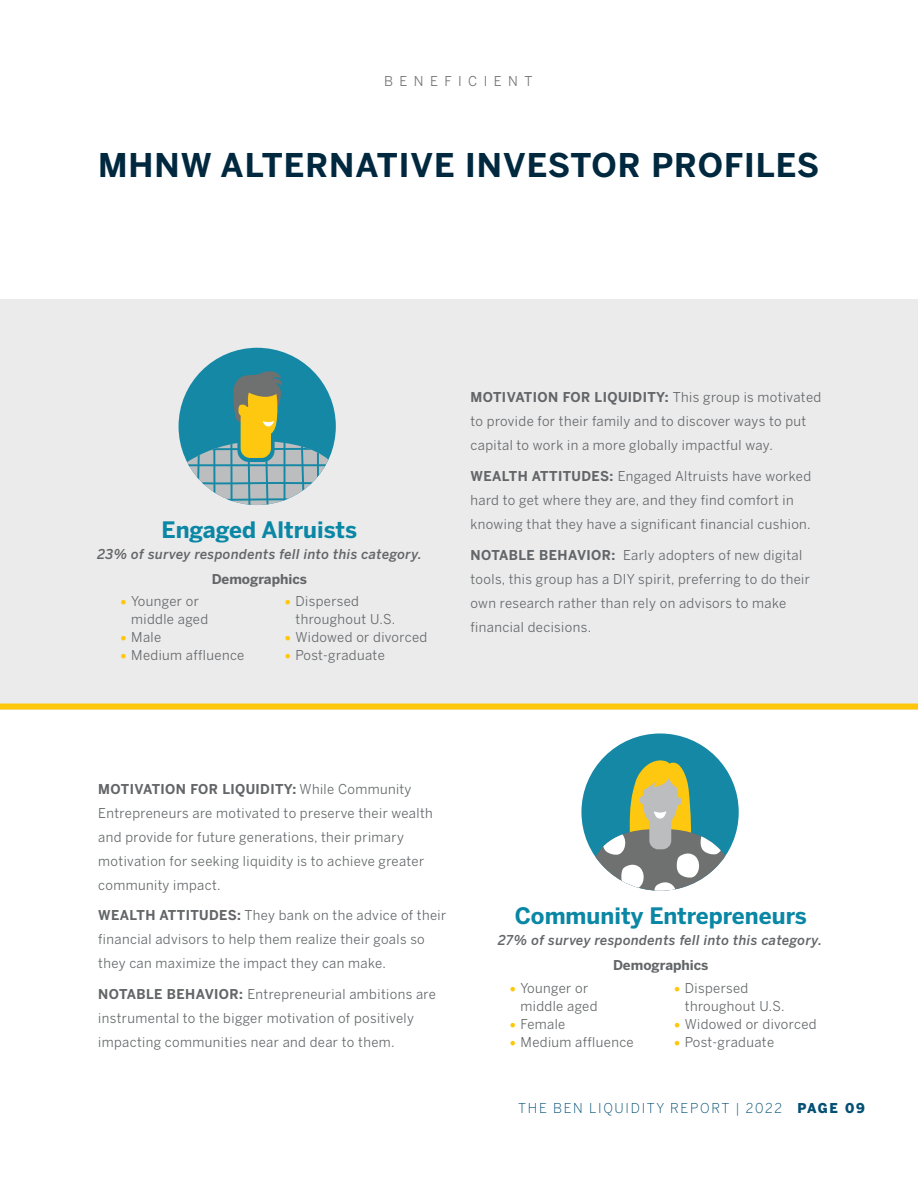
<style>
.page{position:relative;width:918px;height:1188px;background:#fff}
.page>*{position:absolute;margin:0;border:0;box-sizing:border-box;transform-origin:0 0}
.t1{font:700 32.4px "Benton Sans";letter-spacing:.03em;color:#00283f}
.BODY_COPY{font:700 22.5px "Benton Sans";color:#0a87a5}
.t2{font:13.5px/24px "Benton Sans";letter-spacing:.03em;color:#636668}
.BODY_COPY-2{font:italic 500 13.5px "Benton Sans";letter-spacing:.03em;color:#636668}
.t3{font:300 13.5px "Benton Sans";letter-spacing:.13em;color:#045074}
.BODY_COPY-3{font:700 13.5px "Benton Sans";color:#636668}
.t4{font:13.5px "Benton Sans";letter-spacing:.49em;color:#707173}
.s1{font-size:19.5px;color:#ffc709}
.s2{font-weight:700}
.s3{font-weight:900}
</style>
<div class="page">
<div style="left:0;top:299px;width:918px;height:411px;background:#ebebec"></div>
<div style="left:0;top:704px;width:918px;height:6px;background:#ffc709"></div>
<div style="left:581px;top:733px;width:158px;height:158px;background:#1588a5;border-radius:50%"></div>
<svg style="left:595px;top:760px;width:130px;height:131px"></svg>
<div style="left:179px;top:348px;width:157px;height:157px;background:#1588a5;border-radius:50%"></div>
<svg style="left:187px;top:370px;width:141px;height:135px"></svg>
<p class="t4" style="left:384px;top:73px;width:150px">BENEFICIENT</p>
<p class="t1" style="left:98px;top:145px;width:723px">MHNW ALTERNATIVE INVESTOR PROFILES</p>
<p class="BODY_COPY" style="left:162px;top:515px;width:197px">Engaged Altruists</p>
<p class="BODY_COPY-2" style="left:97px;top:546px;width:326px">23% of survey respondents fell into this category.</p>
<p class="BODY_COPY-3" style="left:212px;top:570px;width:97px">Demographics</p>
<p class="t2" style="left:131px;top:592px;width:79px;line-height:18px;text-indent:-12px"><span class="s1">•</span> Younger or middle aged</p>
<p class="t2" style="left:119px;top:625px;width:44px"><span class="s1">•</span> Male</p>
<p class="t2" style="left:119px;top:643px;width:127px"><span class="s1">•</span> Medium affluence</p>
<p class="t2" style="left:296px;top:592px;width:101px;line-height:18px;text-indent:-12px"><span class="s1">•</span> Dispersed throughout U.S.</p>
<p class="t2" style="left:284px;top:625px;width:145px"><span class="s1">•</span> Widowed or divorced</p>
<p class="t2" style="left:284px;top:643px;width:103px"><span class="s1">•</span> Post-graduate</p>
<p class="t2" style="left:471px;top:385px;width:352px"><span class="s2">MOTIVATION FOR LIQUIDITY:</span> This group is motivated to provide for their family and to discover ways to put capital to work in a more globally impactful way.</p>
<p class="t2" style="left:471px;top:464px;width:342px"><span class="s2">WEALTH ATTITUDES:</span> Engaged Altruists have worked hard to get where they are, and they find comfort in knowing that they have a significant financial cushion.</p>
<p class="t2" style="left:471px;top:543px;width:341px"><span class="s2">NOTABLE BEHAVIOR:</span> Early adopters of new digital tools, this group has a DIY spirit, preferring to do their own research rather than rely on advisors to make financial decisions.</p>
<p class="t2" style="left:98px;top:777px;width:336px"><span class="s2">MOTIVATION FOR LIQUIDITY:</span> While Community Entrepreneurs are motivated to preserve their wealth and provide for future generations, their primary motivation for seeking liquidity is to achieve greater community impact.</p>
<p class="t2" style="left:98px;top:904px;width:350px"><span class="s2">WEALTH ATTITUDES:</span> They bank on the advice of their financial advisors to help them realize their goals so they can maximize the impact they can make.</p>
<p class="t2" style="left:98px;top:982px;width:339px"><span class="s2">NOTABLE BEHAVIOR:</span> Entrepreneurial ambitions are instrumental to the bigger motivation of positively impacting communities near and dear to them.</p>
<p class="BODY_COPY" style="left:515px;top:901px;width:294px">Community Entrepreneurs</p>
<p class="BODY_COPY-2" style="left:498px;top:932px;width:325px">27% of survey respondents fell into this category.</p>
<p class="BODY_COPY-3" style="left:613px;top:957px;width:97px">Demographics</p>
<p class="t2" style="left:521px;top:980px;width:79px;line-height:18px;text-indent:-12px"><span class="s1">•</span> Younger or middle aged</p>
<p class="t2" style="left:509px;top:1013px;width:58px"><span class="s1">•</span> Female</p>
<p class="t2" style="left:509px;top:1031px;width:127px"><span class="s1">•</span> Medium affluence</p>
<p class="t2" style="left:685px;top:980px;width:101px;line-height:18px;text-indent:-12px"><span class="s1">•</span> Dispersed throughout U.S.</p>
<p class="t2" style="left:673px;top:1013px;width:145px"><span class="s1">•</span> Widowed or divorced</p>
<p class="t2" style="left:673px;top:1031px;width:103px"><span class="s1">•</span> Post-graduate</p>
<p class="t3" style="left:518px;top:1100px;width:348px">THE BEN LIQUIDITY REPORT | 2022 <span class="s3">PAGE 09</span></p>
</div>
